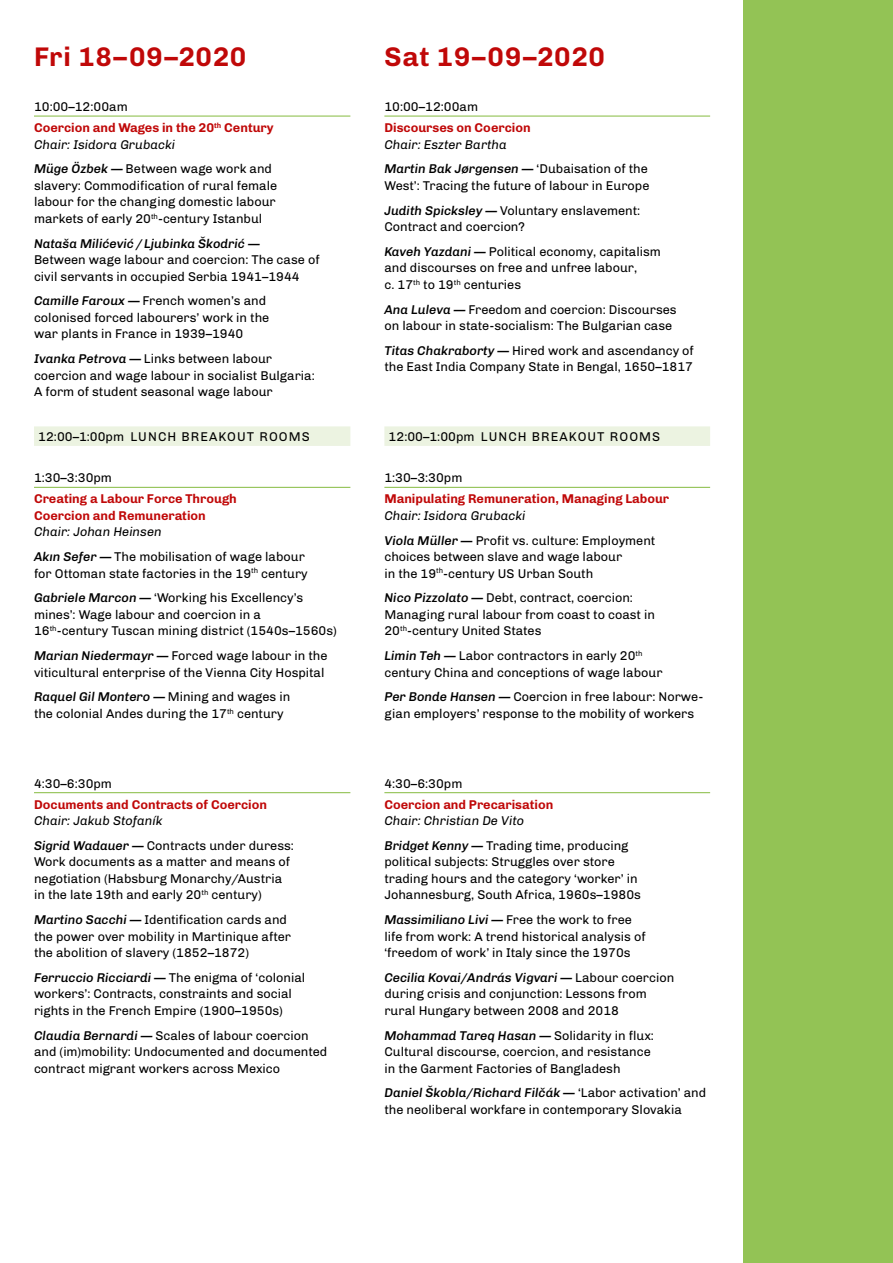
<style>
.page{position:relative;width:893px;height:1263px;background:#fff}
.page>*{position:absolute;margin:0;border:0;box-sizing:border-box;transform-origin:0 0}
.t1{font:700 27px "Chivo";letter-spacing:.025em;color:#c00808}
.t2{font:12.75px/16.5px "Chivo";color:#000}
.t3{font:700 12.75px/21px "Chivo";color:#c00808}
.t4{font:italic 12.75px/24.8px "Chivo";color:#000}
.t5{font:italic 500 12.75px/24.8px "Chivo";color:#000}
.t6{font:12.75px "Chivo";letter-spacing:.085em;color:#000}
.s1{font-weight:400;color:#000}
.s2{font-weight:500}
.s3{font-style:normal}
.s4{font-weight:500;font-style:italic}
.s5{font-style:italic}
.s6{font-weight:400}
.s7{font-weight:400;font-style:normal}
</style>
<div class="page">
<div style="left:744px;top:0;width:149px;height:1263px;background:#93c355"></div>
<hr style="left:34px;top:116px;width:316px;height:1px;background:#93c355">
<div style="left:34px;top:426px;width:316px;height:20px;background:#ecf3e1"></div>
<hr style="left:34px;top:487px;width:316px;height:1px;background:#93c355">
<hr style="left:34px;top:792px;width:316px;height:1px;background:#93c355">
<hr style="left:384px;top:116px;width:326px;height:1px;background:#93c355">
<div style="left:384px;top:426px;width:326px;height:20px;background:#ecf3e1"></div>
<hr style="left:384px;top:487px;width:326px;height:1px;background:#93c355">
<hr style="left:384px;top:792px;width:326px;height:1px;background:#93c355">
<h1 class="t1" style="left:34px;top:36px;width:214px">Fri 18–09–2020</h1>
<p class="t3" style="left:34px;top:96px;width:241px"><span class="s1">10:00–12:00am<br></span>Coercion and Wages in the 20<sup>th</sup> Century</p>
<p class="t4" style="left:34px;top:131px;width:240px">Chair: Isidora Grubacki<br><span class="s2">Müge Özbek —</span> <span class="s3">Between wage work and</span></p>
<p class="t2" style="left:34px;top:176px;width:245px;text-align:justify">slavery: Commodification of rural female labour for the changing domestic labour markets of early 20<sup>th</sup>-century Istanbul</p>
<p class="t5" style="left:34px;top:230px;width:227px">Nataša Milićević / Ljubinka Škodrić —</p>
<p class="t2" style="left:34px;top:251px;width:287px">Between wage labour and coercion: The case of civil servants in occupied Serbia 1941–1944</p>
<p class="t2" style="left:34px;top:292px;width:237px"><span class="s4">Camille Faroux —</span> French women’s and colonised forced labourers’ work in the war plants in France in 1939–1940</p>
<p class="t2" style="left:34px;top:350px;width:282px"><span class="s4">Ivanka Petrova —</span> Links between labour coercion and wage labour in socialist Bulgaria:<br>A form of student seasonal wage labour</p>
<p class="t6" style="left:38px;top:427px;width:273px">12:00–1:00pm LUNCH BREAKOUT ROOMS</p>
<p class="t2" style="left:34px;top:469px;width:80px">1:30–3:30pm</p>
<p class="t3" style="left:34px;top:490px;width:204px;line-height:16.5px">Creating a Labour Force Through<br>Coercion and Remuneration</p>
<p class="t2" style="left:34px;top:519px;width:272px;line-height:24.8px"><span class="s5">Chair: Johan Heinsen<br></span><span class="s4">Akın Sefer —</span> The mobilisation of wage labour</p>
<p class="t2" style="left:34px;top:560px;width:275px;line-height:24.8px">for Ottoman state factories in the 19<sup>th</sup> century<br><span class="s4">Gabriele Marcon —</span> ‘Working his Excellency’s</p>
<p class="t2" style="left:34px;top:605px;width:304px">mines’: Wage labour and coercion in a<br>16<sup>th</sup>-century Tuscan mining district (1540s–1560s)</p>
<p class="t2" style="left:34px;top:647px;width:295px"><span class="s4">Marian Niedermayr —</span> Forced wage labour in the viticultural enterprise of the Vienna City Hospital</p>
<p class="t2" style="left:34px;top:688px;width:258px"><span class="s4">Raquel Gil Montero —</span> Mining and wages in the colonial Andes during the 17<sup>th</sup> century</p>
<p class="t2" style="left:34px;top:774px;width:80px">4:30–6:30pm</p>
<p class="t3" style="left:34px;top:793px;width:235px">Documents and Contracts of Coercion</p>
<p class="t2" style="left:34px;top:807px;width:261px;line-height:24.8px"><span class="s5">Chair: Jakub Stofaník<br></span><span class="s4">Sigrid Wadauer —</span> Contracts under duress:</p>
<p class="t2" style="left:34px;top:853px;width:258px">Work documents as a matter and means of negotiation (Habsburg Monarchy/Austria in the late 19th and early 20<sup>th</sup> century)</p>
<p class="t2" style="left:34px;top:911px;width:259px"><span class="s4">Martino Sacchi —</span> Identification cards and the power over mobility in Martinique after the abolition of slavery (1852–1872)</p>
<p class="t2" style="left:34px;top:968px;width:273px"><span class="s4">Ferruccio Ricciardi —</span> The enigma of ‘colonial workers’: Contracts, constraints and social rights in the French Empire (1900–1950s)</p>
<p class="t2" style="left:34px;top:1026px;width:295px"><span class="s4">Claudia Bernardi —</span> Scales of labour coercion and (im)mobility: Undocumented and documented contract migrant workers across Mexico</p>
<h1 class="t1" style="left:384px;top:36px;width:222px">Sat 19–09–2020</h1>
<p class="t2" style="left:384px;top:98px;width:95px">10:00–12:00am</p>
<p class="t3" style="left:384px;top:117px;width:148px">Discourses on Coercion</p>
<p class="t5" style="left:384px;top:131px;width:265px"><span class="s6">Chair: Eszter Bartha<br></span>Martin Bak Jørgensen — <span class="s7">‘Dubaisation of the</span></p>
<p class="t2" style="left:384px;top:172px;width:267px;line-height:24.8px">West’: Tracing the future of labour in Europe<br><span class="s4">Judith Spicksley —</span> Voluntary enslavement:</p>
<p class="t2" style="left:384px;top:213px;width:278px;line-height:24.8px">Contract and coercion?<br><span class="s4">Kaveh Yazdani —</span> Political economy, capitalism</p>
<p class="t2" style="left:384px;top:259px;width:254px">and discourses on free and unfree labour, c. 17<sup>th</sup> to 19<sup>th</sup> centuries</p>
<p class="t2" style="left:384px;top:300px;width:294px"><span class="s4">Ana Luleva —</span> Freedom and coercion: Discourses on labour in state-socialism: The Bulgarian case</p>
<p class="t2" style="left:384px;top:341px;width:311px"><span class="s4">Titas Chakraborty —</span> Hired work and ascendancy of the East India Company State in Bengal, 1650–1817</p>
<p class="t6" style="left:389px;top:427px;width:273px">12:00–1:00pm LUNCH BREAKOUT ROOMS</p>
<p class="t2" style="left:384px;top:469px;width:80px">1:30–3:30pm</p>
<p class="t3" style="left:384px;top:488px;width:286px">Manipulating Remuneration, Managing Labour</p>
<p class="t2" style="left:384px;top:502px;width:272px;line-height:24.8px"><span class="s5">Chair: Isidora Grubacki<br></span><span class="s4">Viola Müller —</span> Profit vs. culture: Employment</p>
<p class="t2" style="left:384px;top:548px;width:239px">choices between slave and wage labour in the 19<sup>th</sup>-century US Urban South</p>
<p class="t2" style="left:384px;top:589px;width:272px"><span class="s4">Nico Pizzolato —</span> Debt, contract, coercion:<br>Managing rural labour from coast to coast in<br>20<sup>th</sup>-century United States</p>
<p class="t2" style="left:384px;top:647px;width:280px"><span class="s4">Limin Teh —</span> Labor contractors in early 20<sup>th </sup>century China and conceptions of wage labour</p>
<p class="t2" style="left:384px;top:688px;width:320px"><span class="s4">Per Bonde Hansen —</span> Coercion in free labour: Norwe&shy;gian employers’ response to the mobility of workers</p>
<p class="t2" style="left:384px;top:774px;width:80px">4:30–6:30pm</p>
<p class="t3" style="left:384px;top:793px;width:170px">Coercion and Precarisation</p>
<p class="t4" style="left:384px;top:807px;width:246px">Chair: Christian De Vito<br><span class="s2">Bridget Kenny —</span> <span class="s3">Trading time, producing</span></p>
<p class="t2" style="left:384px;top:853px;width:258px">political subjects: Struggles over store trading hours and the category ‘worker’ in<br>Johannesburg, South Africa, 1960s–1980s</p>
<p class="t2" style="left:384px;top:911px;width:263px"><span class="s4">Massimiliano Livi —</span> Free the work to free life from work: A trend historical analysis of ‘freedom of work’ in Italy since the 1970s</p>
<p class="t2" style="left:384px;top:968px;width:291px"><span class="s4">Cecilia Kovai/András Vigvari —</span> Labour coercion during crisis and conjunction: Lessons from rural Hungary between 2008 and 2018</p>
<p class="t2" style="left:384px;top:1026px;width:271px"><span class="s4">Mohammad Tareq Hasan —</span> Solidarity in flux:<br>Cultural discourse, coercion, and resistance in the Garment Factories of Bangladesh</p>
<p class="t2" style="left:384px;top:1084px;width:323px"><span class="s4">Daniel Škobla/Richard Filčák —</span> ‘Labor activation’ and the neoliberal workfare in contemporary Slovakia</p>
</div>
